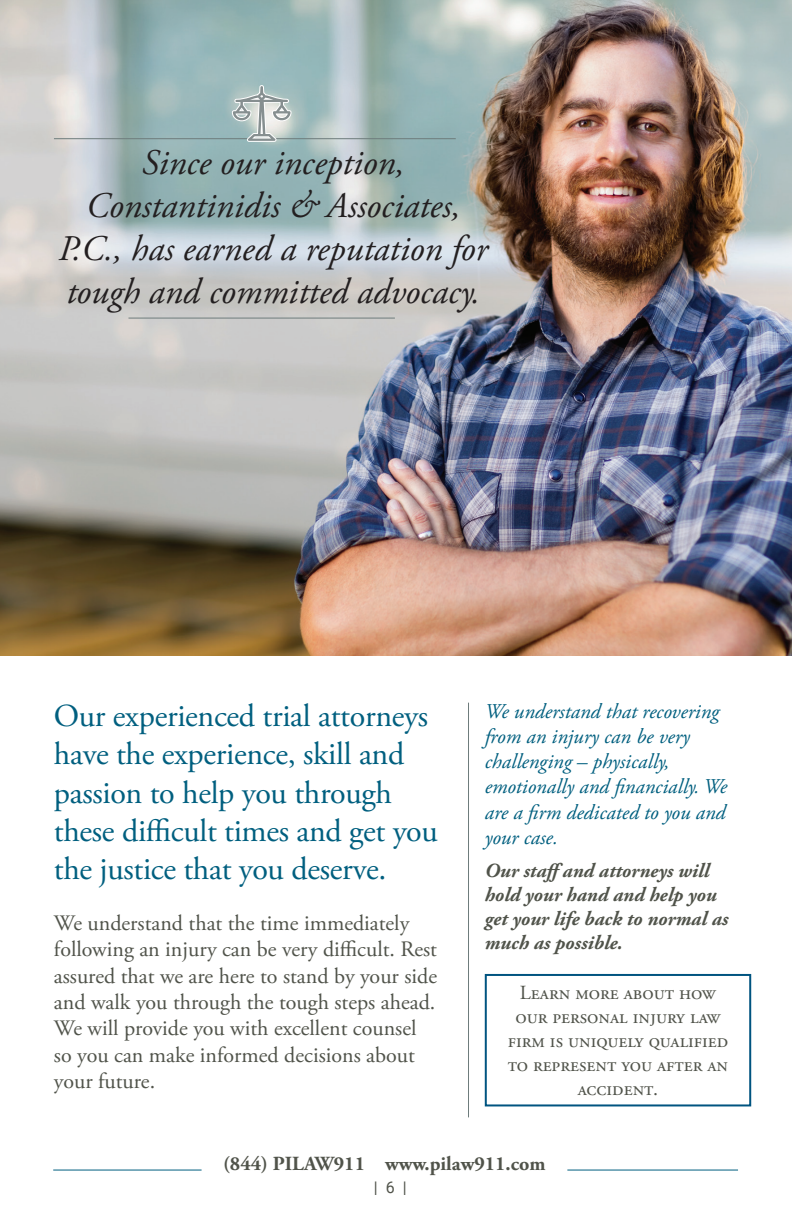
<style>
.page{position:relative;width:792px;height:1224px;background:#fff}
.page>*{position:absolute;margin:0;border:0;box-sizing:border-box;transform-origin:0 0}
.t1{font:italic 36px/43.2px "Adobe Garamond Pro";color:#231f20;text-align:center}
.t2{font:32px/38.4px "Adobe Garamond Pro";letter-spacing:-.01em;color:#005f7f}
.t3{font:22px/26.4px "Adobe Garamond Pro";letter-spacing:-.005em;color:#50534a}
.t4{font:italic 21px/25.2px "Adobe Garamond Pro";color:#005f7f}
.t5{font:20px/24px "Adobe Garamond Pro";color:#50534a;text-align:center}
.t6{font:italic 700 20px/24px "Adobe Garamond Pro";color:#50534a}
.t7{font:700 20px "Adobe Garamond Pro";color:#50534a}
.t8{font:16px "Roboto";color:#50534a}
</style>
<div class="page">
<hr style="left:53px;top:1169px;width:149px;height:1px;background:#005f7f">
<hr style="left:567px;top:1169px;width:171px;height:1px;background:#005f7f">
<img style="left:0;top:0;width:792px;height:655px">
<hr style="left:54px;top:138px;width:402px;height:1px;background:#6e7c7c">
<svg style="left:232px;top:85px;width:59px;height:57px;background:#b8c5c3"></svg>
<hr style="left:128px;top:318px;width:267px;height:1px;background:#6e7c7c">
<hr style="left:468px;top:703px;width:1px;height:414px;background:#6e7c7c">
<div style="left:485px;top:974px;width:266px;height:132px;border:2px solid #005480"></div>
<h1 class="t1" style="left:59px;top:142px;width:431px">Since our inception,<br>Constantinidis &amp; Associates,<br>P.C., has earned a reputation for tough and committed advocacy.</h1>
<h2 class="t2" style="left:54px;top:698px;width:385px">Our experienced trial attorneys have the experience, skill and passion to help you through these difficult times and get you the justice that you deserve.</h2>
<p class="t3" style="left:54px;top:910px;width:385px">We understand that the time immediately following an injury can be very difficult. Rest assured that we are here to stand by your side and walk you through the tough steps ahead.<br>We will provide you with excellent counsel so you can make informed decisions about your future.</p>
<p class="t4" style="left:485px;top:699px;width:244px">We understand that recovering from an injury can be very challenging – physically, emotionally and financially. We are a firm dedicated to you and your case.</p>
<p class="t6" style="left:485px;top:859px;width:245px">Our staffand attorneys will hold your hand and help you get your life back to normal as much as possible.</p>
<p class="t5" style="left:508px;top:982px;width:222px">Learn more about how our personal injury law firm is uniquely qualified to represent you after an accident.</p>
<p class="t7" style="left:223px;top:1152px;width:324px">(844) PILAW911 www.pilaw911.com</p>
<p class="t8" style="left:374px;top:1176px;width:35px">| 6 |</p>
</div>
